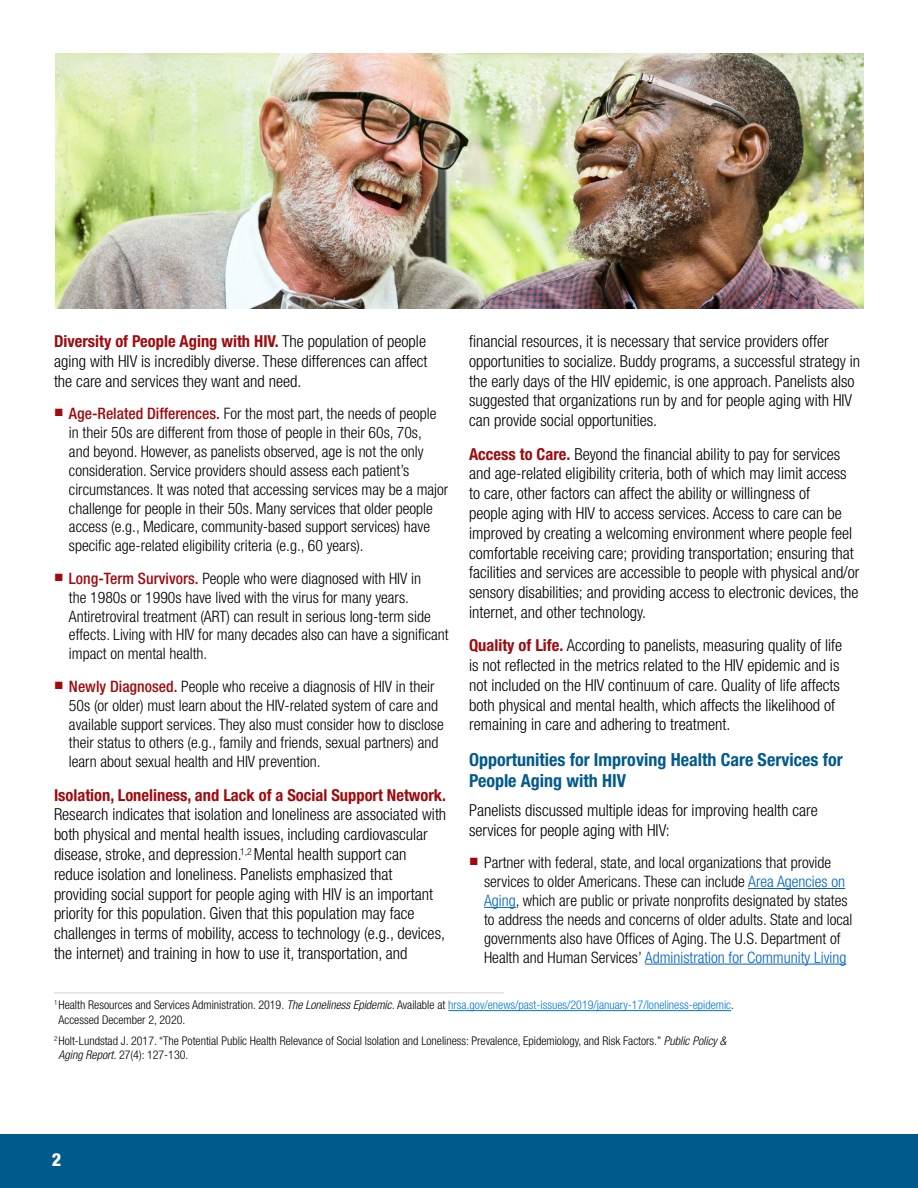
<style>
.page{position:relative;width:918px;height:1188px;background:#fff}
.page>*{position:absolute;margin:0;border:0;box-sizing:border-box;transform-origin:0 0}
.t1{font:700 condensed 18px/21.6px "Helvetica Neue LT Std";color:#005a8b}
.t2{font:800 condensed 18px "Helvetica Neue LT Std";color:#fff}
.t3{font:300 condensed 16.5px/19.8px "Helvetica Neue LT Std";color:#000}
.t4{font:700 condensed 16.5px "Helvetica Neue LT Std";color:#9e0b0f}
.t5{font:300 condensed 15.75px/18.9px "Helvetica Neue LT Std";color:#000}
.t6{font:300 condensed 12px/14.4px "Helvetica Neue LT Std";color:#000}
.t7{font:300 condensed 9.6px "Helvetica Neue LT Std";color:#000}
.s1{font-weight:700;color:#9e0b0f}
.s2{font-weight:500;color:#9e0b0f}
.s3{color:#0063c5}
.s4{font-style:italic}
.s5{color:#0077d6}
</style>
<div class="page">
<div style="left:0;top:1134px;width:918px;height:54px;background:#005a8b"></div>
<hr style="left:748px;top:888px;width:97px;height:1px;background:#0063c5">
<hr style="left:484px;top:907px;width:32px;height:1px;background:#0063c5">
<hr style="left:645px;top:964px;width:201px;height:1px;background:#0063c5">
<hr style="left:54px;top:992px;width:450px;height:1px;background:#d1d3d4">
<hr style="left:448px;top:1010px;width:283px;height:1px;background:#0077d6">
<img style="left:56px;top:53px;width:808px;height:255px">
<p class="t3" style="left:54px;top:331px;width:375px;text-align:justify"><span class="s1">Diversity of People Aging with HIV.</span> The population of people aging with HIV is incredibly diverse. These differences can affect the care and services they want and need.</p>
<p class="t5" style="left:69px;top:404px;width:381px;text-indent:-15px"><sup>■</sup> <span class="s2">Age-Related Differences.</span> For the most part, the needs of people in their 50s are different from those of people in their 60s, 70s,<br>and beyond. However, as panelists observed, age is not the only consideration. Service providers should assess each patient’s circumstances. It was noted that accessing services may be a major challenge for people in their 50s. Many services that older people access (e.g., Medicare, community-based support services) have specific age-related eligibility criteria (e.g., 60 years).</p>
<p class="t5" style="left:69px;top:569px;width:381px;text-indent:-15px"><sup>■</sup> <span class="s2">Long-Term Survivors.</span> People who were diagnosed with HIV in<br>the 1980s or 1990s have lived with the virus for many years.<br>Antiretroviral treatment (ART) can result in serious long-term side effects. Living with HIV for many decades also can have a significant impact on mental health.</p>
<p class="t5" style="left:69px;top:677px;width:376px;text-indent:-15px"><sup>■</sup> <span class="s2">Newly Diagnosed.</span> People who receive a diagnosis of HIV in their 50s (or older) must learn about the HIV-related system of care and available support services. They also must consider how to disclose their status to others (e.g., family and friends, sexual partners) and learn about sexual health and HIV prevention.</p>
<p class="t4" style="left:54px;top:785px;width:394px">Isolation, Loneliness, and Lack of a Social Support Network.</p>
<p class="t3" style="left:54px;top:805px;width:394px">Research indicates that isolation and loneliness are associated with both physical and mental health issues, including cardiovascular disease, stroke, and depression. <sup>,</sup> Mental health support can reduce isolation and loneliness. Panelists emphasized that providing social support for people aging with HIV is an important priority for this population. Given that this population may face challenges in terms of mobility, access to technology (e.g., devices, the internet) and training in how to use it, transportation, and</p>
<p class="t3" style="left:469px;top:331px;width:393px">financial resources, it is necessary that service providers offer opportunities to socialize. Buddy programs, a successful strategy in the early days of the HIV epidemic, is one approach. Panelists also suggested that organizations run by and for people aging with HIV can provide social opportunities.</p>
<p class="t3" style="left:469px;top:444px;width:392px"><span class="s1">Access to Care.</span> Beyond the financial ability to pay for services and age-related eligibility criteria, both of which may limit access to care, other factors can affect the ability or willingness of<br>people aging with HIV to access services. Access to care can be improved by creating a welcoming environment where people feel comfortable receiving care; providing transportation; ensuring that facilities and services are accessible to people with physical and/or sensory disabilities; and providing access to electronic devices, the internet, and other technology.</p>
<p class="t3" style="left:469px;top:635px;width:374px"><span class="s1">Quality of Life.</span> According to panelists, measuring quality of life is not reflected in the metrics related to the HIV epidemic and is not included on the HIV continuum of care. Quality of life affects both physical and mental health, which affects the likelihood of remaining in care and adhering to treatment.</p>
<p class="t1" style="left:469px;top:748px;width:375px">Opportunities for Improving Health Care Services for<br>People Aging with HIV</p>
<p class="t3" style="left:469px;top:800px;width:350px">Panelists discussed multiple ideas for improving health care services for people aging with HIV:</p>
<p class="t5" style="left:484px;top:853px;width:370px;text-indent:-15px"><sup>■</sup> Partner with federal, state, and local organizations that provide services to older Americans. These can include <span class="s3">Area Agencies on Aging</span>, which are public or private nonprofits designated by states to address the needs and concerns of older adults. State and local governments also have Offices of Aging. The U.S. Department of Health and Human Services’ <span class="s3">Administration for Community Living</span></p>
<p class="t6" style="left:58px;top:998px;width:677px;text-indent:-4px"><sup>1</sup> Health Resources and Services Administration. 2019. <span class="s4">The Loneliness Epidemic.</span> Available at <span class="s5">hrsa.gov/enews/past-issues/2019/january-17/loneliness-epidemic</span>.<br>Accessed December 2, 2020.</p>
<p class="t6" style="left:58px;top:1033px;width:669px;text-indent:-4px"><sup>2</sup> Holt-Lundstad J. 2017. “The Potential Public Health Relevance of Social Isolation and Loneliness: Prevalence, Epidemiology, and Risk Factors.” <span class="s4">Public Policy &amp;<br>Aging Report.</span> 27(4): 127-130.</p>
<p class="t7" style="left:240px;top:846px;width:13px">12</p>
<p class="t2" style="left:52px;top:1148px;width:11px">2</p>
</div>
